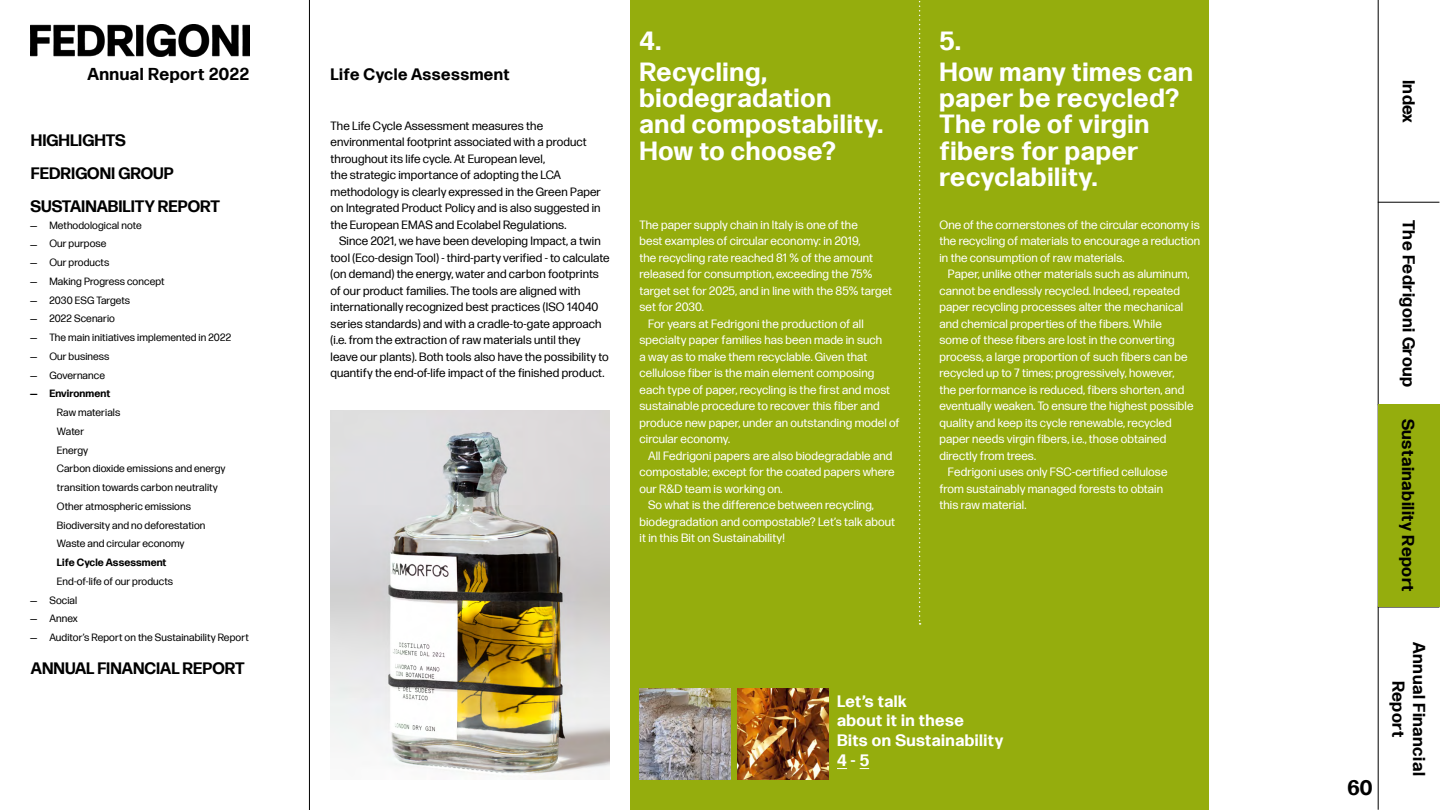
<style>
.page{position:relative;width:1440px;height:810px;background:#fff}
.page>*{position:absolute;margin:0;border:0;box-sizing:border-box;transform-origin:0 0}
.t1{font:700 26.25px/26.2px "Forma DJR Text Fedrigoni";letter-spacing:.03em;color:#fff}
.t2{font:700 21px "Forma DJR Text Fedrigoni";color:#000}
.t3{font:700 17.17px/20.6px "Forma DJR Text Fedrigoni";letter-spacing:.03em;color:#000;text-align:center}
.t4{font:700 16.5px "Forma DJR Text Fedrigoni";color:#000}
.t5{font:700 16.5px/19.8px "Forma DJR Text Fedrigoni";letter-spacing:.03em;color:#fff}
.t6{font:700 16.5px "Forma DJR Text Fedrigoni";letter-spacing:.03em;color:#000}
.t7{font:12px/16.5px "Forma DJR Text Fedrigoni";letter-spacing:.01em;color:#fff;text-align:justify}
.t8{font:12px/16.5px "Forma DJR Text Fedrigoni";letter-spacing:.01em;color:#000;text-align:justify}
.t9{font:700 12px "Forma DJR Text Fedrigoni";color:#000}
.t10{font:10.5px/18.8px "Forma DJR Text Fedrigoni";letter-spacing:.01em;color:#000}
.t11{font:700 10.5px "Forma DJR Text Fedrigoni";letter-spacing:.01em;color:#000}
</style>
<div class="page">
<hr style="left:309px;top:0;width:1px;height:810px;background:#000">
<hr style="left:1378px;top:0;width:1px;height:810px;background:#000">
<hr style="left:1378px;top:202px;width:61px;height:1px;background:#000">
<hr style="left:1378px;top:607px;width:61px;height:1px;background:#000">
<div style="left:1378px;top:404px;width:61px;height:203px;background:#95ad0d"></div>
<img style="left:31px;top:25px;width:218px;height:32px">
<div style="left:631px;top:0;width:578px;height:810px;background:#95ad0d"></div>
<img style="left:640px;top:689px;width:90px;height:90px">
<svg style="left:919px;top:1px;width:2px;height:624px"></svg>
<img style="left:331px;top:410px;width:279px;height:369px">
<img style="left:738px;top:689px;width:91px;height:90px">
<h3 class="t3" style="left:87px;top:63px;width:163px">Annual Report 2022</h3>
<h3 class="t4" style="left:31px;top:130px;width:96px">HIGHLIGHTS</h3>
<h3 class="t4" style="left:31px;top:163px;width:144px">FEDRIGONI GROUP</h3>
<h3 class="t4" style="left:31px;top:196px;width:191px">SUSTAINABILITY REPORT</h3>
<p class="t8" style="left:30px;top:216px;width:9px;line-height:18.8px">— — — — — — — — —</p>
<p class="t9" style="left:30px;top:387px;width:9px">—</p>
<p class="t8" style="left:30px;top:591px;width:9px;line-height:18.8px">— — —</p>
<p class="t10" style="left:49px;top:215px;width:183px">Methodological note<br>Our purpose<br>Our products<br>Making Progress concept<br>2030 ESG Targets<br>2022 Scenario<br>The main initiatives implemented in 2022<br>Our business<br>Governance</p>
<p class="t11" style="left:49px;top:387px;width:62px">Environment</p>
<p class="t10" style="left:57px;top:403px;width:170px">Raw materials<br>Water<br>Energy<br>Carbon dioxide emissions and energy transition towards carbon neutrality<br>Other atmospheric emissions<br>Biodiversity and no deforestation<br>Waste and circular economy</p>
<p class="t11" style="left:57px;top:556px;width:111px">Life Cycle Assessment</p>
<p class="t10" style="left:49px;top:572px;width:201px;text-indent:7px">End-of-life of our products<br>Social<br>Annex<br>Auditor’s Report on the Sustainability Report</p>
<h3 class="t4" style="left:31px;top:658px;width:215px">ANNUAL FINANCIAL REPORT</h3>
<h3 class="t6" style="left:331px;top:64px;width:180px">Life Cycle Assessment</h3>
<p class="t8" style="left:331px;top:117px;width:272px;text-align:left">The Life Cycle Assessment measures the environmental footprint associated with a product throughout its life cycle. At European level,<br>the strategic importance of adopting the LCA methodology is clearly expressed in the Green Paper on Integrated Product Policy and is also suggested in the European EMAS and Ecolabel Regulations.</p>
<p class="t8" style="left:331px;top:233px;width:281px;text-align:left;text-indent:9px">Since 2021, we have been developing Impact, a twin tool (Eco-design Tool) - third-party verified - to calculate (on demand) the energy, water and carbon footprints of our product families. The tools are aligned with internationally recognized best practices (ISO 14040 series standards) and with a cradle-to-gate approach (i.e. from the extraction of raw materials until they leave our plants). Both tools also have the possibility to quantify the end-of-life impact of the finished product.</p>
<h1 class="t1" style="left:640px;top:27px;width:23px">4.</h1>
<h1 class="t1" style="left:939px;top:27px;width:23px">5.</h1>
<h1 class="t1" style="left:640px;top:58px;width:245px">Recycling, biodegradation and compostability.<br>How to choose?</h1>
<p class="t7" style="left:640px;top:216px;width:220px">The paper supply chain in Italy is one of the</p>
<p class="t7" style="left:640px;top:233px;width:223px">best examples of circular economy: in 2019,</p>
<p class="t7" style="left:640px;top:249px;width:235px">the recycling rate reached 81 % of the amount</p>
<p class="t7" style="left:640px;top:266px;width:234px">released for consumption, exceeding the 75%</p>
<p class="t7" style="left:640px;top:282px;width:254px">target set for 2025, and in line with the 85% target</p>
<p class="t7" style="left:640px;top:299px;width:66px">set for 2030.</p>
<p class="t7" style="left:648px;top:315px;width:217px">For years at Fedrigoni the production of all</p>
<p class="t7" style="left:640px;top:332px;width:244px">specialty paper families has been made in such</p>
<p class="t7" style="left:640px;top:348px;width:229px">a way as to make them recyclable. Given that</p>
<p class="t7" style="left:640px;top:365px;width:236px">cellulose fiber is the main element composing</p>
<p class="t7" style="left:640px;top:381px;width:252px">each type of paper, recycling is the first and most</p>
<p class="t7" style="left:640px;top:398px;width:242px">sustainable procedure to recover this fiber and</p>
<p class="t7" style="left:640px;top:414px;width:262px">produce new paper, under an outstanding model of</p>
<p class="t7" style="left:640px;top:431px;width:92px">circular economy.</p>
<p class="t7" style="left:648px;top:447px;width:246px">All Fedrigoni papers are also biodegradable and</p>
<p class="t7" style="left:640px;top:464px;width:257px">compostable; except for the coated papers where</p>
<p class="t7" style="left:640px;top:480px;width:145px">our R&amp;D team is working on.</p>
<p class="t7" style="left:648px;top:497px;width:227px">So what is the difference between recycling,</p>
<p class="t7" style="left:640px;top:513px;width:257px">biodegradation and compostable? Let’s talk about</p>
<p class="t7" style="left:640px;top:530px;width:147px">it in this Bit on Sustainability!</p>
<h1 class="t1" style="left:939px;top:58px;width:255px">How many times can paper be recycled?<br>The role of virgin fibers for paper recyclability.</h1>
<p class="t7" style="left:939px;top:216px;width:262px">One of the cornerstones of the circular economy is the recycling of materials to encourage a reduction in the consumption of raw materials.</p>
<p class="t7" style="left:948px;top:266px;width:243px">Paper, unlike other materials such as aluminum,</p>
<p class="t7" style="left:939px;top:282px;width:242px">cannot be endlessly recycled. Indeed, repeated</p>
<p class="t7" style="left:939px;top:299px;width:245px">paper recycling processes alter the mechanical</p>
<p class="t7" style="left:939px;top:315px;width:224px">and chemical properties of the fibers. While</p>
<p class="t7" style="left:939px;top:332px;width:237px">some of these fibers are lost in the converting</p>
<p class="t7" style="left:939px;top:348px;width:250px">process, a large proportion of such fibers can be</p>
<p class="t7" style="left:939px;top:365px;width:237px">recycled up to 7 times; progressively, however,</p>
<p class="t7" style="left:939px;top:381px;width:246px">the performance is reduced, fibers shorten, and</p>
<p class="t7" style="left:939px;top:398px;width:255px">eventually weaken. To ensure the highest possible</p>
<p class="t7" style="left:939px;top:414px;width:234px">quality and keep its cycle renewable, recycled</p>
<p class="t7" style="left:939px;top:431px;width:228px">paper needs virgin fibers, i.e., those obtained</p>
<p class="t7" style="left:939px;top:447px;width:98px">directly from trees.</p>
<p class="t7" style="left:948px;top:464px;width:221px">Fedrigoni uses only FSC-certified cellulose</p>
<p class="t7" style="left:939px;top:480px;width:225px">from sustainably managed forests to obtain</p>
<p class="t7" style="left:939px;top:497px;width:88px">this raw material.</p>
<h3 class="t5" style="left:837px;top:691px;width:168px">Let’s talk<br>about it in these<br>Bits on Sustainability<br>4 - 5</h3>
<h3 class="t3" style="left:1419px;top:80px;width:45px;rotate:90deg">Index</h3>
<h3 class="t3" style="left:1419px;top:220px;width:169px;rotate:90deg">The Fedrigoni Group</h3>
<h3 class="t3" style="left:1419px;top:419px;width:175px;rotate:90deg">Sustainability Report</h3>
<h2 class="t2" style="left:1347px;top:774px;width:27px">60</h2>
<h3 class="t3" style="left:1430px;top:642px;width:135px;rotate:90deg">Annual Financial<br>Report</h3>
</div>
